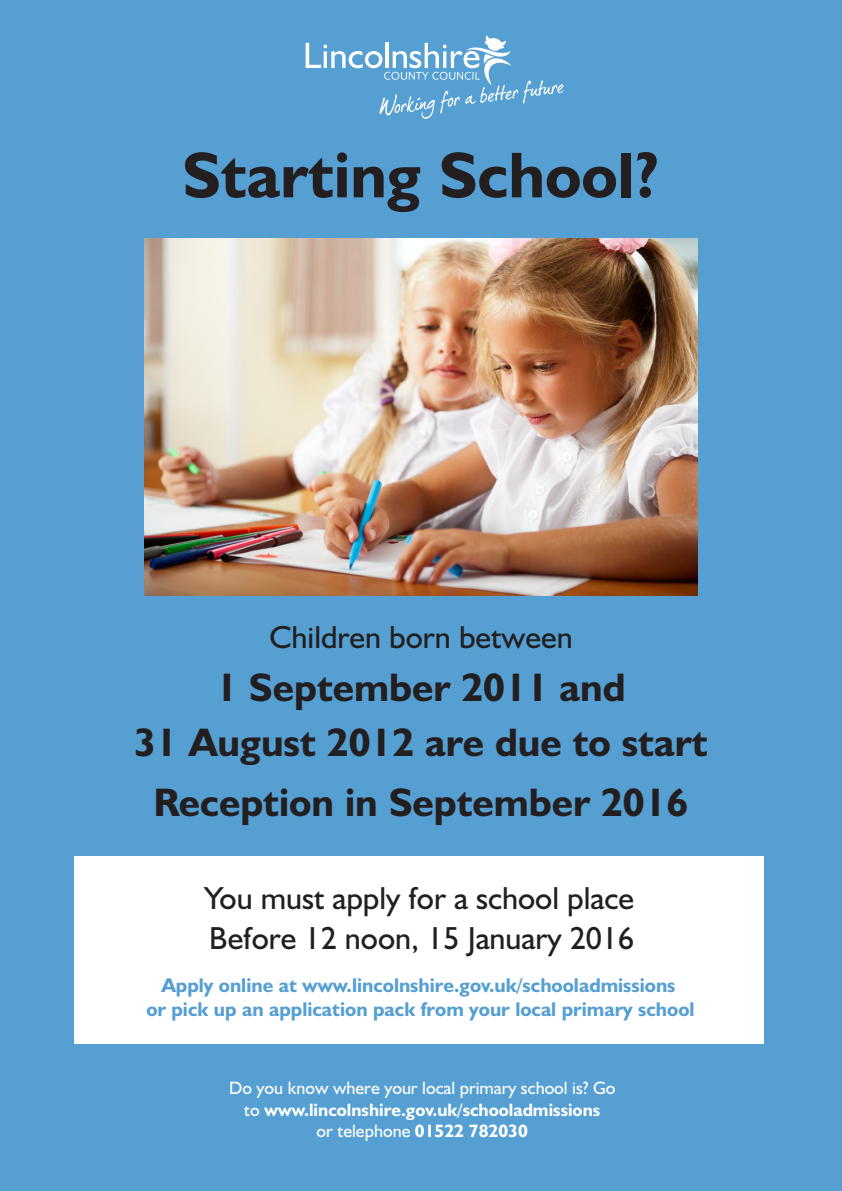
<style>
.page{position:relative;width:842px;height:1191px;background:#559fd3}
.page>*{position:absolute;margin:0;border:0;box-sizing:border-box;transform-origin:0 0}
.t1{font:700 65px "Humanist 521 BT";color:#231f20}
.t2{font:700 40px "Humanist 521 BT";color:#231f20}
.t3{font:32px "Humanist 521 BT";color:#231f20}
.t4{font:700 20px "Humanist 521 BT";color:#559fd3}
.t5{font:18px/21.6px "Humanist 521 BT";color:#fff;text-align:center}
.s1{font-weight:700}
</style>
<div class="page">
<img style="left:144px;top:238px;width:553px;height:357px">
<div style="left:74px;top:856px;width:689px;height:187px;background:#fff"></div>
<svg style="left:306px;top:35px;width:258px;height:84px"></svg>
<p class="t1" style="left:182px;top:135px;width:479px">Starting School?</p>
<p class="t3" style="left:269px;top:617px;width:305px">Children born between</p>
<p class="t2" style="left:216px;top:662px;width:411px">1 September 2011 and</p>
<p class="t2" style="left:134px;top:718px;width:575px">31 August 2012 are due to start</p>
<p class="t2" style="left:154px;top:777px;width:536px">Reception in September 2016</p>
<p class="t3" style="left:204px;top:878px;width:431px">You must apply for a school place</p>
<p class="t3" style="left:209px;top:918px;width:427px">Before 12 noon, 15 January 2016</p>
<p class="t4" style="left:161px;top:972px;width:515px">Apply online at www.lincolnshire.gov.uk/schooladmissions</p>
<p class="t4" style="left:146px;top:996px;width:550px">or pick up an application pack from your local primary school</p>
<p class="t5" style="left:229px;top:1076px;width:388px">Do you know where your local primary school is? Go to <span class="s1">www.lincolnshire.gov.uk/schooladmissions</span></p>
<p class="t5" style="left:317px;top:1120px;width:213px">or telephone <span class="s1">01522 782030</span></p>
</div>
